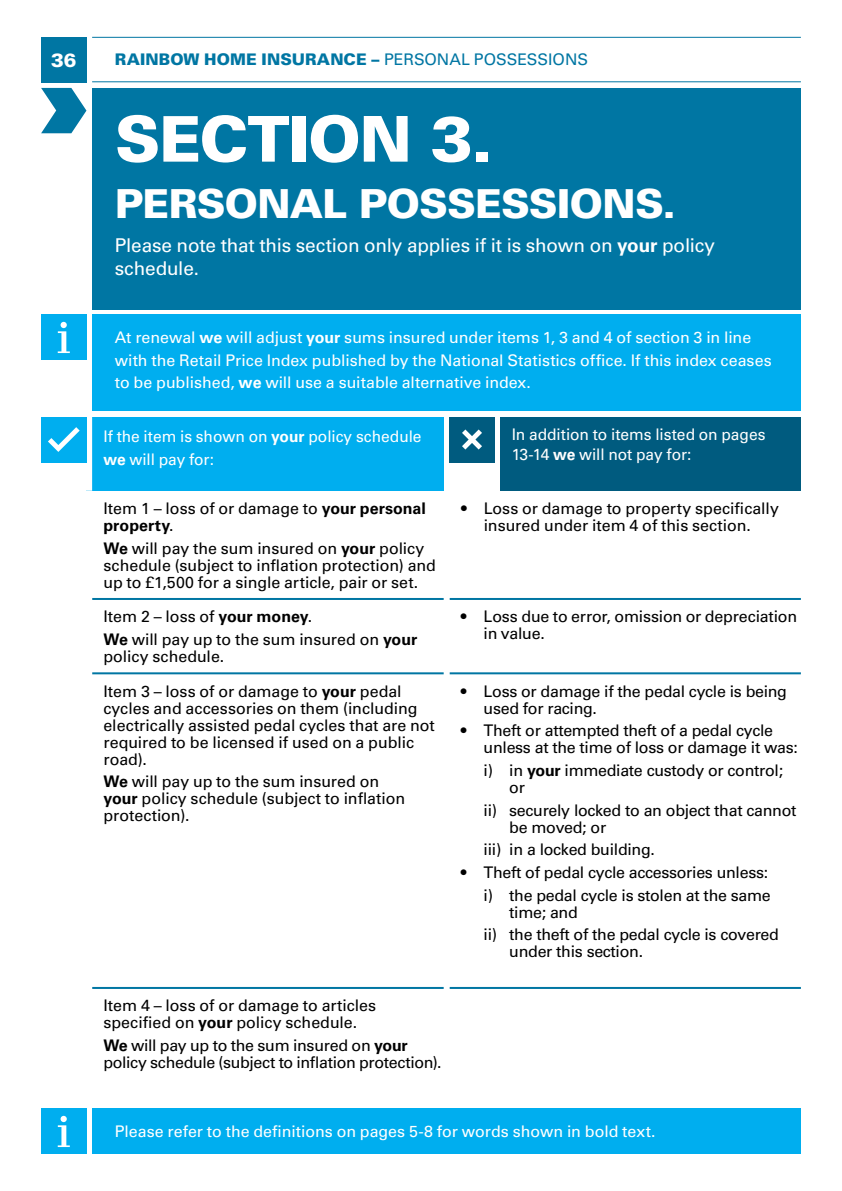
<style>
.page{position:relative;width:842px;height:1191px;background:#fff}
.page>*{position:absolute;margin:0;border:0;box-sizing:border-box;transform-origin:0 0}
.t1{font:900 63.2px "Univers LT";letter-spacing:-.02em;color:#fff}
.t2{font:900 40px "Univers LT";letter-spacing:-.02em;color:#fff}
.t3{font:19px/22.6px "Univers LT";letter-spacing:-.01em;color:#fff}
.t4{font:900 19px "Univers LT";color:#fff}
.t5{font:16px/17px "Univers LT";letter-spacing:-.01em;color:#000}
.t6{font:16px/22.6px "Univers LT";letter-spacing:-.005em;color:#fff}
.t7{font:900 16px "Univers LT";letter-spacing:.005em;color:#0076a3}
.s1{font-weight:400}
.s2{font-weight:700}
</style>
<div class="page">
<div style="left:41px;top:37px;width:45px;height:45px;background:#0076a3"></div>
<hr style="left:92px;top:37px;width:709px;height:1px;background:#0076a3">
<hr style="left:92px;top:81px;width:709px;height:1px;background:#0076a3">
<svg style="left:41px;top:88px;width:45px;height:45px"></svg>
<div style="left:92px;top:88px;width:709px;height:221px;background:#0076a3"></div>
<div style="left:92px;top:315px;width:709px;height:96px;background:#00aeef"></div>
<div style="left:41px;top:315px;width:45px;height:45px;background:#00aeef"></div>
<svg style="left:58px;top:322px;width:12px;height:31px"></svg>
<div style="left:86px;top:417px;width:358px;height:73px;background:#00aeef"></div>
<hr style="left:92px;top:598px;width:352px;height:2px;background:#0076a3">
<hr style="left:450px;top:598px;width:351px;height:2px;background:#0076a3">
<hr style="left:92px;top:672px;width:352px;height:2px;background:#0076a3">
<hr style="left:450px;top:672px;width:351px;height:2px;background:#0076a3">
<hr style="left:92px;top:987px;width:352px;height:2px;background:#0076a3">
<hr style="left:450px;top:987px;width:351px;height:2px;background:#0076a3">
<div style="left:81px;top:417px;width:11px;height:73px;background:#fff"></div>
<div style="left:41px;top:417px;width:45px;height:45px;background:#00aeef"></div>
<svg style="left:48px;top:427px;width:32px;height:25px"></svg>
<div style="left:449px;top:417px;width:46px;height:45px;background:#005b7f"></div>
<svg style="left:462px;top:429px;width:20px;height:20px"></svg>
<div style="left:500px;top:417px;width:301px;height:73px;background:#005b7f"></div>
<div style="left:92px;top:1108px;width:709px;height:46px;background:#00aeef"></div>
<div style="left:41px;top:1108px;width:45px;height:46px;background:#00aeef"></div>
<div style="left:61px;top:1115px;width:6px;height:7px;background:#fff;border-radius:50%"></div>
<svg style="left:58px;top:1125px;width:12px;height:22px"></svg>
<p class="t4" style="left:51px;top:48px;width:27px">36</p>
<p class="t7" style="left:115px;top:49px;width:475px">RAINBOW HOME INSURANCE – <span class="s1">PERSONAL POSSESSIONS</span></p>
<h1 class="t1" style="left:115px;top:99px;width:379px">SECTION 3.</h1>
<h2 class="t2" style="left:115px;top:179px;width:563px">PERSONAL POSSESSIONS.</h2>
<p class="t3" style="left:115px;top:234px;width:602px">Please note that this section only applies if it is shown on <span class="s2">your</span> policy schedule.</p>
<p class="t6" style="left:115px;top:326px;width:658px">At renewal <span class="s2">we</span> will adjust <span class="s2">your</span> sums insured under items 1, 3 and 4 of section 3 in line with the Retail Price Index published by the National Statistics office. If this index ceases to be published, <span class="s2">we</span> will use a suitable alternative index.</p>
<p class="t6" style="left:103px;top:425px;width:320px">If the item is shown on <span class="s2">your</span> policy schedule <span class="s2">we</span> will pay for:</p>
<p class="t5" style="left:103px;top:500px;width:324px">Item 1 – loss of or damage to <span class="s2">your personal property</span>.</p>
<p class="t5" style="left:103px;top:539px;width:334px"><span class="s2">We</span> will pay the sum insured on <span class="s2">your</span> policy schedule (subject to inflation protection) and up to £1,500 for a single article, pair or set.</p>
<p class="t6" style="left:512px;top:424px;width:255px;line-height:20px">In addition to items listed on pages<br>13-14 <span class="s2">we</span> will not pay for:</p>
<p class="t5" style="left:461px;top:500px;width:319px;text-align:center">• Loss or damage to property specifically insured under item 4 of this section.</p>
<p class="t5" style="left:103px;top:605px;width:315px;line-height:22.6px">Item 2 – loss of <span class="s2">your money</span>.<br><span class="s2">We</span> will pay up to the sum insured on <span class="s2">your</span></p>
<p class="t5" style="left:103px;top:648px;width:122px">policy schedule.</p>
<p class="t5" style="left:103px;top:682px;width:333px">Item 3 – loss of or damage to <span class="s2">your</span> pedal cycles and accessories on them (including electrically assisted pedal cycles that are not required to be licensed if used on a public road).</p>
<p class="t5" style="left:103px;top:773px;width:303px"><span class="s2">We</span> will pay up to the sum insured on <span class="s2">your</span> policy schedule (subject to inflation protection).</p>
<p class="t5" style="left:103px;top:997px;width:274px">Item 4 – loss of or damage to articles specified on <span class="s2">your</span> policy schedule.</p>
<p class="t5" style="left:103px;top:1036px;width:340px"><span class="s2">We</span> will pay up to the sum insured on <span class="s2">your </span>policy schedule (subject to inflation protection).</p>
<p class="t5" style="left:484px;top:608px;width:315px;text-indent:-23px">• Loss due to error, omission or depreciation in value.</p>
<p class="t5" style="left:484px;top:682px;width:305px;text-indent:-23px">• Loss or damage if the pedal cycle is being used for racing.</p>
<p class="t5" style="left:484px;top:722px;width:316px;text-indent:-23px">• Theft or attempted theft of a pedal cycle unless at the time of loss or damage it was:</p>
<p class="t5" style="left:509px;top:762px;width:275px;text-indent:-26px">i) in <span class="s2">your</span> immediate custody or control; or</p>
<p class="t5" style="left:509px;top:801px;width:289px;text-indent:-26px">ii) securely locked to an object that cannot be moved; or</p>
<p class="t5" style="left:484px;top:841px;width:173px">iii) in a locked building.</p>
<p class="t5" style="left:461px;top:861px;width:311px;line-height:22.6px;text-align:right">• Theft of pedal cycle accessories unless: i) the pedal cycle is stolen at the same</p>
<p class="t5" style="left:484px;top:900px;width:297px;line-height:22.6px;text-indent:26px">time; and<br>ii) the theft of the pedal cycle is covered</p>
<p class="t5" style="left:509px;top:943px;width:135px">under this section.</p>
<p class="t6" style="left:115px;top:1120px;width:542px">Please refer to the definitions on pages 5-8 for words shown in bold text.</p>
</div>
